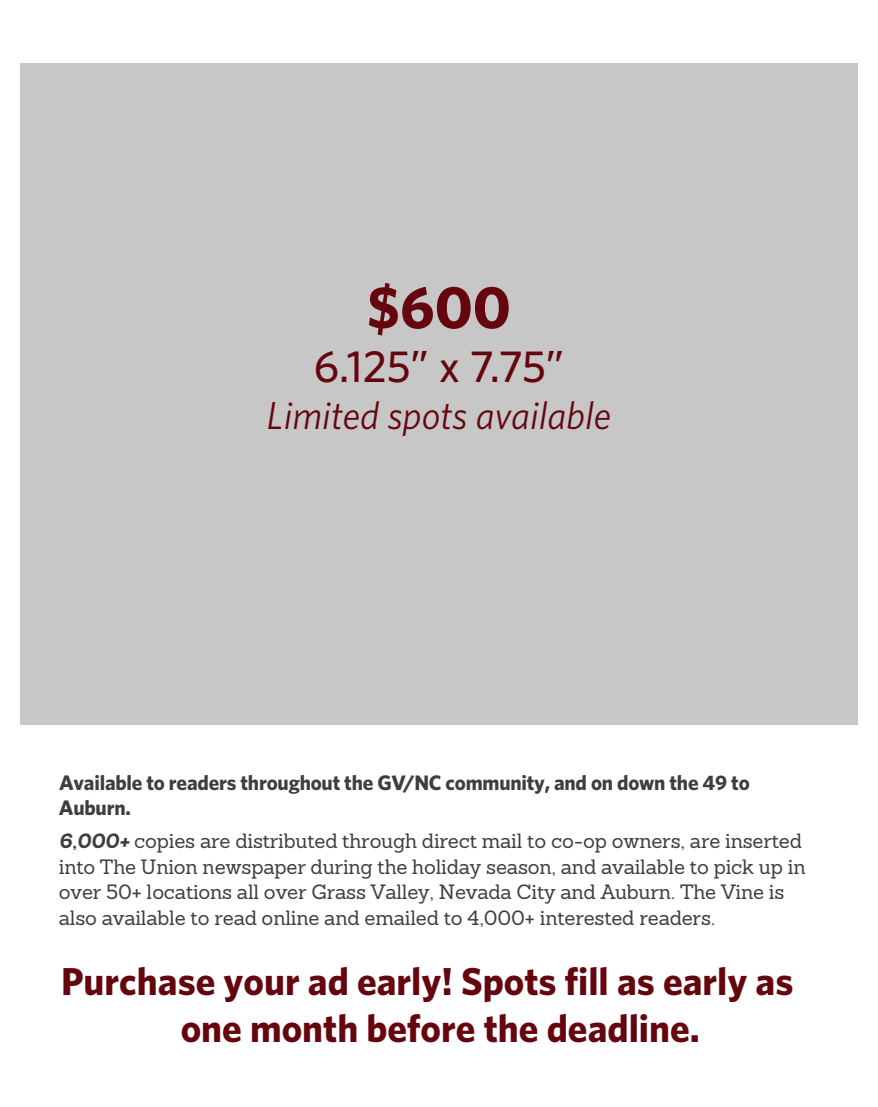
<style>
.page{position:relative;width:878px;height:1107px;background:#fff}
.page>*{position:absolute;margin:0;border:0;box-sizing:border-box;transform-origin:0 0}
.t1{font:700 60px "Whitney";color:#65060f}
.t2{font:500 45px "Whitney";color:#65060f}
.t3{font:700 39px/46.8px "Whitney";color:#65060f}
.t4{font:italic 39px "Whitney";color:#65060f}
.t5{font:700 21px/25.2px "Whitney";letter-spacing:-.01em;color:#3e3e3f}
.t6{font:20.25px/25.5px "Sanchez";letter-spacing:-.01em;color:#3e3e3f}
.s1{font-weight:700;font-style:italic}
</style>
<div class="page">
<div style="left:20px;top:64px;width:837px;height:661px;background:#c8c7c7"></div>
<p class="t1" style="left:367px;top:267px;width:145px">$600</p>
<p class="t2" style="left:314px;top:337px;width:252px">6.125” x 7.75”</p>
<p class="t4" style="left:267px;top:389px;width:346px">Limited spots available</p>
<p class="t5" style="left:59px;top:769px;width:692px">Available to readers throughout the GV/NC community, and on down the 49 to<br>Auburn.</p>
<p class="t6" style="left:59px;top:828px;width:748px"><span class="s1">6,000+</span> copies are distributed through direct mail to co-op owners, are inserted into The Union newspaper during the holiday season, and available to pick up in over 50+ locations all over Grass Valley, Nevada City and Auburn. The Vine is also available to read online and emailed to 4,000+ interested readers.</p>
<p class="t3" style="left:181px;top:957px;width:614px;text-indent:-119px">Purchase your ad early! Spots fill as early as one month before the deadline.</p>
</div>
